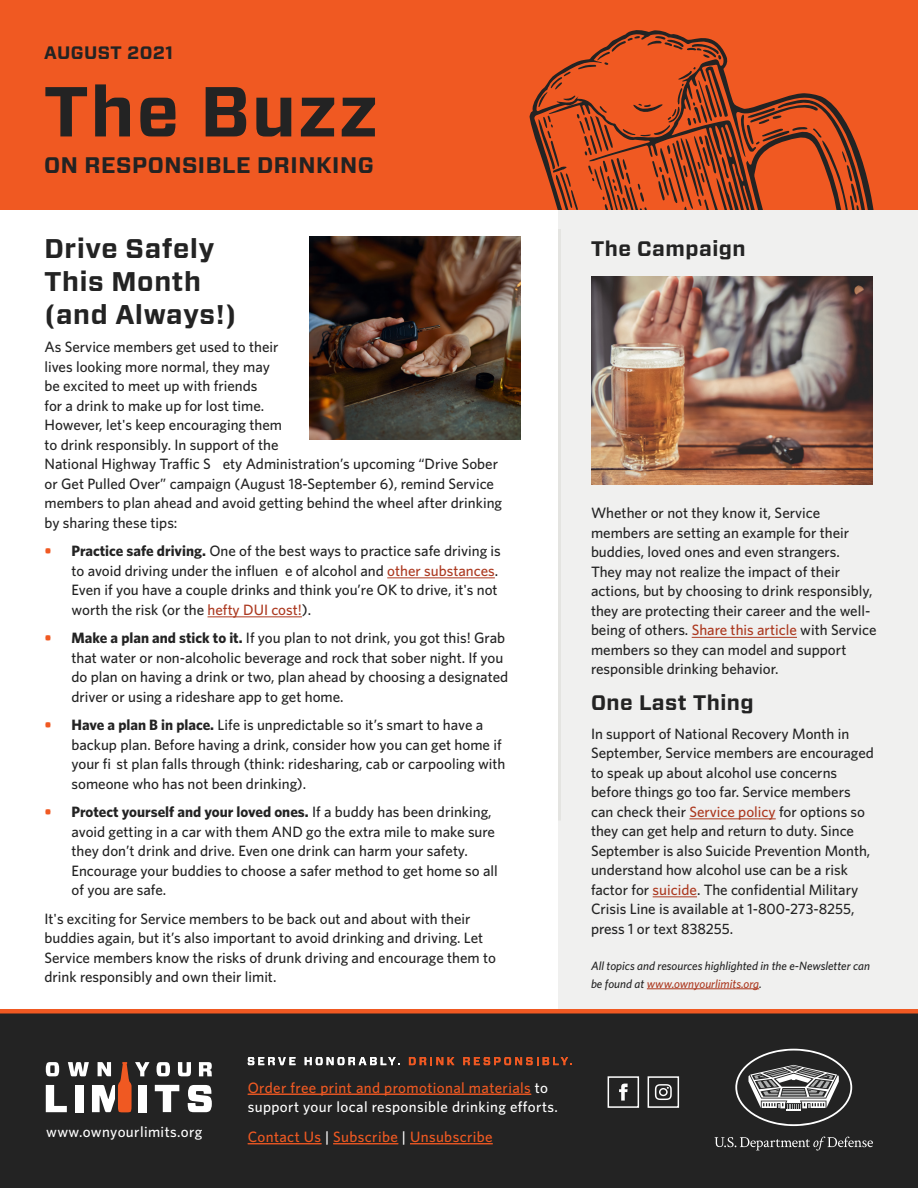
<style>
.page{position:relative;width:918px;height:1188px;background:#fff}
.page>*{position:absolute;margin:0;border:0;box-sizing:border-box;transform-origin:0 0}
.t1{font:700 70.5px "Forza";letter-spacing:.03em;color:#232323}
.t2{font:700 27px/33px "Forza";letter-spacing:.025em;color:#232323}
.t3{font:700 22.5px "Forza";letter-spacing:.025em;color:#232323}
.t4{font:700 21px "Forza";letter-spacing:.025em;color:#232323}
.t5{font:700 18px "Forza";letter-spacing:.025em;color:#232323}
.t6{font:500 15px/19.5px "Whitney";color:#232323}
.t7{font:500 15px/19.5px "Whitney";letter-spacing:.025em;color:#fff}
.t8{font:500 15px "Whitney";letter-spacing:.025em;color:#f05922}
.Label{font:700 15px "Whitney";color:#f05922}
.t9{font:italic 500 12px/18px "Whitney";color:#232323}
.s1{font-weight:700}
.s2{color:#ac3920}
.s3{color:#f05922}
.s4{color:#fff}
</style>
<div class="page">
<div style="left:0;top:0;width:918px;height:210px;background:#f05922"></div>
<svg style="left:530px;top:30px;width:344px;height:180px"></svg>
<div style="left:558px;top:210px;width:360px;height:838px;background:#f0f0ef"></div>
<hr style="left:558px;top:229px;width:3px;height:592px;background:#e4e4e1">
<div style="left:0;top:1011px;width:918px;height:177px;background:#232323"></div>
<hr style="left:0;top:1009px;width:918px;height:4px;background:#f05922">
<svg style="left:248px;top:1057px;width:47px;height:8px"></svg>
<svg style="left:305px;top:1057px;width:95px;height:8px"></svg>
<svg style="left:409px;top:1057px;width:45px;height:8px"></svg>
<svg style="left:463px;top:1057px;width:109px;height:8px"></svg>
<svg style="left:46px;top:1062px;width:166px;height:50px"></svg>
<svg style="left:619px;top:1084px;width:9px;height:17px"></svg>
<div style="left:608px;top:1076px;width:31px;height:32px;border:2px solid #fff"></div>
<svg style="left:655px;top:1084px;width:17px;height:16px"></svg>
<div style="left:648px;top:1076px;width:31px;height:32px;border:2px solid #fff"></div>
<svg style="left:735px;top:1049px;width:117px;height:77px"></svg>
<svg style="left:715px;top:1137px;width:158px;height:14px"></svg>
<hr style="left:387px;top:577px;width:108px;height:1px;background:#ac3920">
<hr style="left:208px;top:616px;width:94px;height:1px;background:#ac3920">
<img style="left:309px;top:236px;width:211px;height:204px">
<hr style="left:692px;top:637px;width:105px;height:1px;background:#ac3920">
<hr style="left:689px;top:818px;width:87px;height:1px;background:#ac3920">
<hr style="left:653px;top:896px;width:44px;height:1px;background:#ac3920">
<img style="left:591px;top:276px;width:282px;height:209px">
<hr style="left:647px;top:988px;width:112px;height:1px;background:#ac3920">
<hr style="left:410px;top:1143px;width:83px;height:1px;background:#f05922">
<hr style="left:333px;top:1143px;width:65px;height:1px;background:#f05922">
<hr style="left:248px;top:1143px;width:74px;height:1px;background:#f05922">
<hr style="left:248px;top:1094px;width:283px;height:1px;background:#f05922">
<p class="t5" style="left:44px;top:41px;width:130px">AUGUST 2021</p>
<h1 class="t1" style="left:44px;top:65px;width:335px">The Buzz</h1>
<h1 class="t3" style="left:44px;top:150px;width:331px">ON RESPONSIBLE DRINKING</h1>
<h2 class="t2" style="left:44px;top:232px;width:193px">Drive Safely<br>This Month (and Always!)</h2>
<p class="t6" style="left:44px;top:337px;width:459px">As Service members get used to their<br>lives looking more normal, they may<br>be excited to meet up with friends<br>for a drink to make up for lost time.<br>However, let's keep encouraging them<br>to drink responsibly. In support of the<br>National Highway Traffic S ety Administration’s upcoming “Drive Sober or Get Pulled Over” campaign (August 18-September 6), remind Service members to plan ahead and avoid getting behind the wheel after drinking by sharing these tips:</p>
<p class="Label" style="left:44px;top:541px;width:9px">•</p>
<p class="t6" style="left:71px;top:541px;width:431px"><span class="s1">Practice safe driving.</span> One of the best ways to practice safe driving is to avoid driving under the influen e of alcohol and <span class="s2">other substances</span>.<br>Even if you have a couple drinks and think you’re OK to drive, it's not worth the risk (or the <span class="s2">hefty DUI cost!</span>).</p>
<p class="Label" style="left:44px;top:628px;width:9px">•</p>
<p class="t6" style="left:71px;top:628px;width:438px"><span class="s1">Make a plan and stick to it.</span> If you plan to not drink, you got this! Grab that water or non-alcoholic beverage and rock that sober night. If you do plan on having a drink or two, plan ahead by choosing a designated driver or using a rideshare app to get home.</p>
<p class="Label" style="left:44px;top:715px;width:9px">•</p>
<p class="t6" style="left:71px;top:715px;width:436px"><span class="s1">Have a plan B in place.</span> Life is unpredictable so it’s smart to have a backup plan. Before having a drink, consider how you can get home if your fi st plan falls through (think: ridesharing, cab or carpooling with someone who has not been drinking).</p>
<p class="Label" style="left:44px;top:802px;width:9px">•</p>
<p class="t6" style="left:71px;top:802px;width:428px"><span class="s1">Protect yourself and your loved ones.</span> If a buddy has been drinking, avoid getting in a car with them AND go the extra mile to make sure they don’t drink and drive. Even one drink can harm your safety.<br>Encourage your buddies to choose a safer method to get home so all of you are safe.</p>
<p class="t6" style="left:44px;top:908px;width:453px">It's exciting for Service members to be back out and about with their buddies again, but it’s also important to avoid drinking and driving. Let Service members know the risks of drunk driving and encourage them to drink responsibly and own their limit.</p>
<h3 class="t4" style="left:591px;top:234px;width:156px">The Campaign</h3>
<p class="t6" style="left:591px;top:503px;width:287px">Whether or not they know it, Service members are setting an example for their buddies, loved ones and even strangers.<br>They may not realize the impact of their actions, but by choosing to drink responsibly, they are protecting their career and the well&shy;being of others. <span class="s2">Share this article</span> with Service members so they can model and support responsible drinking behavior.</p>
<h3 class="t4" style="left:591px;top:689px;width:164px">One Last Thing</h3>
<p class="t6" style="left:591px;top:723px;width:284px">In support of National Recovery Month in September, Service members are encouraged to speak up about alcohol use concerns before things go too far. Service members can check their <span class="s2">Service policy</span> for options so they can get help and return to duty. Since September is also Suicide Prevention Month, understand how alcohol use can be a risk factor for <span class="s2">suicide</span>. The confidential Military Crisis Line is available at 1-800-273-8255, press 1 or text 838255.</p>
<p class="t9" style="left:591px;top:956px;width:281px">All topics and resources highlighted in the e-Newsletter can be found at <span class="s2">www.ownyourlimits.org</span>.</p>
<p class="t7" style="left:46px;top:1122px;width:158px">www.ownyourlimits.org</p>
<p class="t7" style="left:248px;top:1078px;width:312px"><span class="s3">Order free print and promotional materials</span> to support your local responsible drinking efforts.</p>
<p class="t8" style="left:248px;top:1127px;width:246px">Contact Us <span class="s4">|</span> Subscribe <span class="s4">|</span> Unsubscribe</p>
</div>
